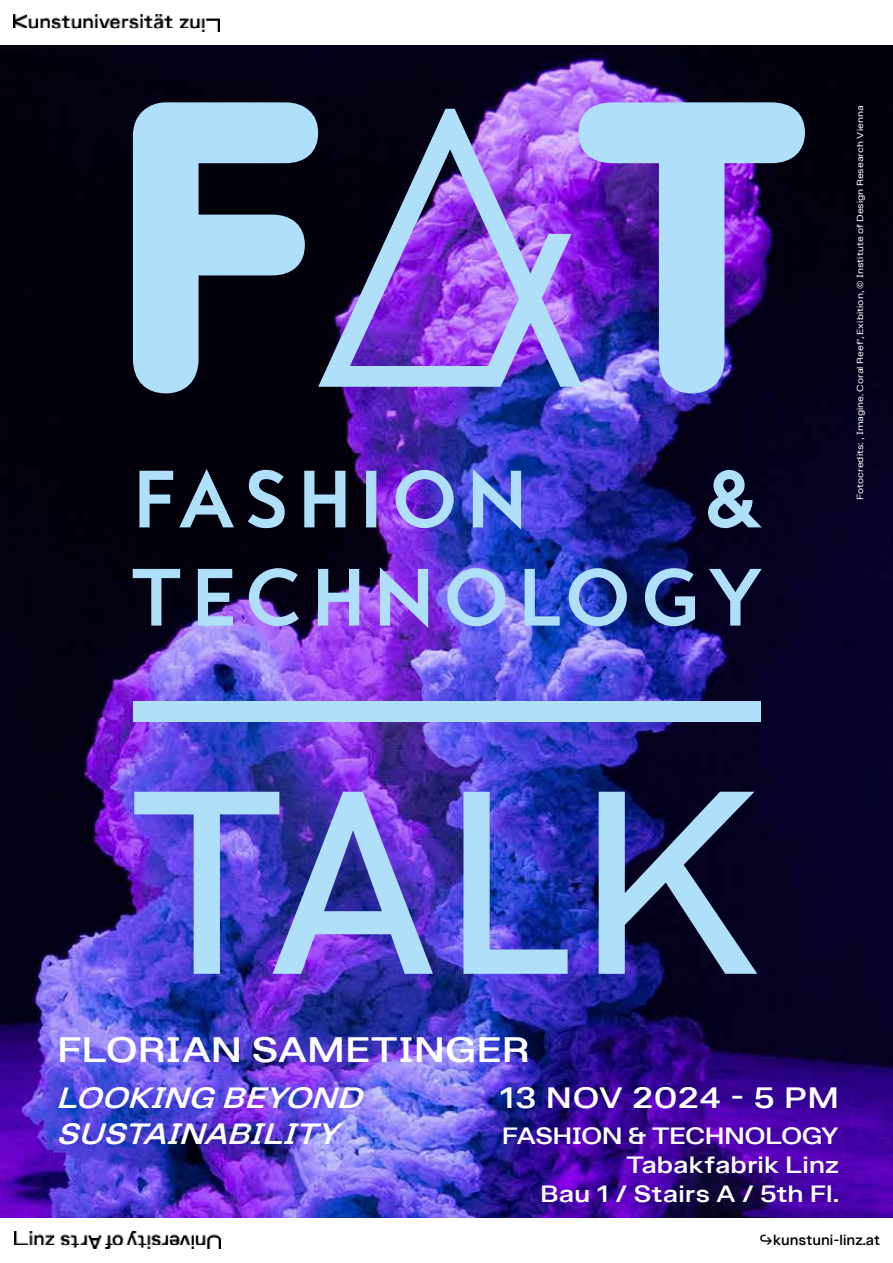
<style>
.page{position:relative;width:893px;height:1263px;background:#fff}
.page>*{position:absolute;margin:0;border:0;box-sizing:border-box;transform-origin:0 0}
.t1{font:500 36px "Linz Sans";letter-spacing:-.005em;color:#fff;scale:1.17 1}
.t2{font:30px/36px "Linz Sans";letter-spacing:-.02em;color:#fff;scale:1.17 1}
.t3{font:500 30px "Linz Sans";letter-spacing:.005em;color:#fff;scale:1.17 1}
.t4{font:500 24px/28.8px "Linz Sans";letter-spacing:-.005em;color:#fff;text-align:right;scale:1.17 1}
.t5{font:500 15px "Linz Sans";color:#000}
.t6{font:9px "Linz Sans";color:#fff;scale:1.17 1}
</style>
<div class="page">
<img style="left:14px;top:14px;width:206px;height:18px">
<img style="left:14px;top:1231px;width:206px;height:18px">
<img style="left:0;top:46px;width:893px;height:1171px">
<img style="left:134px;top:792px;width:299px;height:182px">
<img style="left:463px;top:792px;width:105px;height:182px">
<svg style="left:599px;top:792px;width:158px;height:182px;background:#4b5c81"></svg>
<div style="left:133px;top:701px;width:628px;height:21px;background:#afdff9"></div>
<svg style="left:133px;top:102px;width:185px;height:291px;background:#668295"></svg>
<img style="left:578px;top:102px;width:227px;height:291px">
<img style="left:318px;top:109px;width:264px;height:278px">
<img style="left:133px;top:567px;width:629px;height:61px">
<img style="left:139px;top:469px;width:623px;height:61px">
<p class="t6" style="left:855px;top:500px;width:339px;rotate:-90deg">Fotocredits: ‚ Imagine. Coral Reef‘, Exibition, © Institute of Design Research Vienna</p>
<h1 class="t1" style="left:57px;top:1028px;width:406px">FLORIAN SAMETINGER</h1>
<h2 class="t2" style="left:58px;top:1080px;width:262px">LOOKING BEYOND<br>SUSTAINABILITY</h2>
<h2 class="t3" style="left:499px;top:1080px;width:292px">13 NOV 2024 - 5 PM</h2>
<h3 class="t4" style="left:502px;top:1122px;width:290px">FASHION &amp; TECHNOLOGY<br>Tabakfabrik Linz<br>Bau 1 / Stairs A / 5th Fl.</h3>
<h3 class="t5" style="left:759px;top:1231px;width:122px">_&gt;kunstuni-linz.at</h3>
</div>
